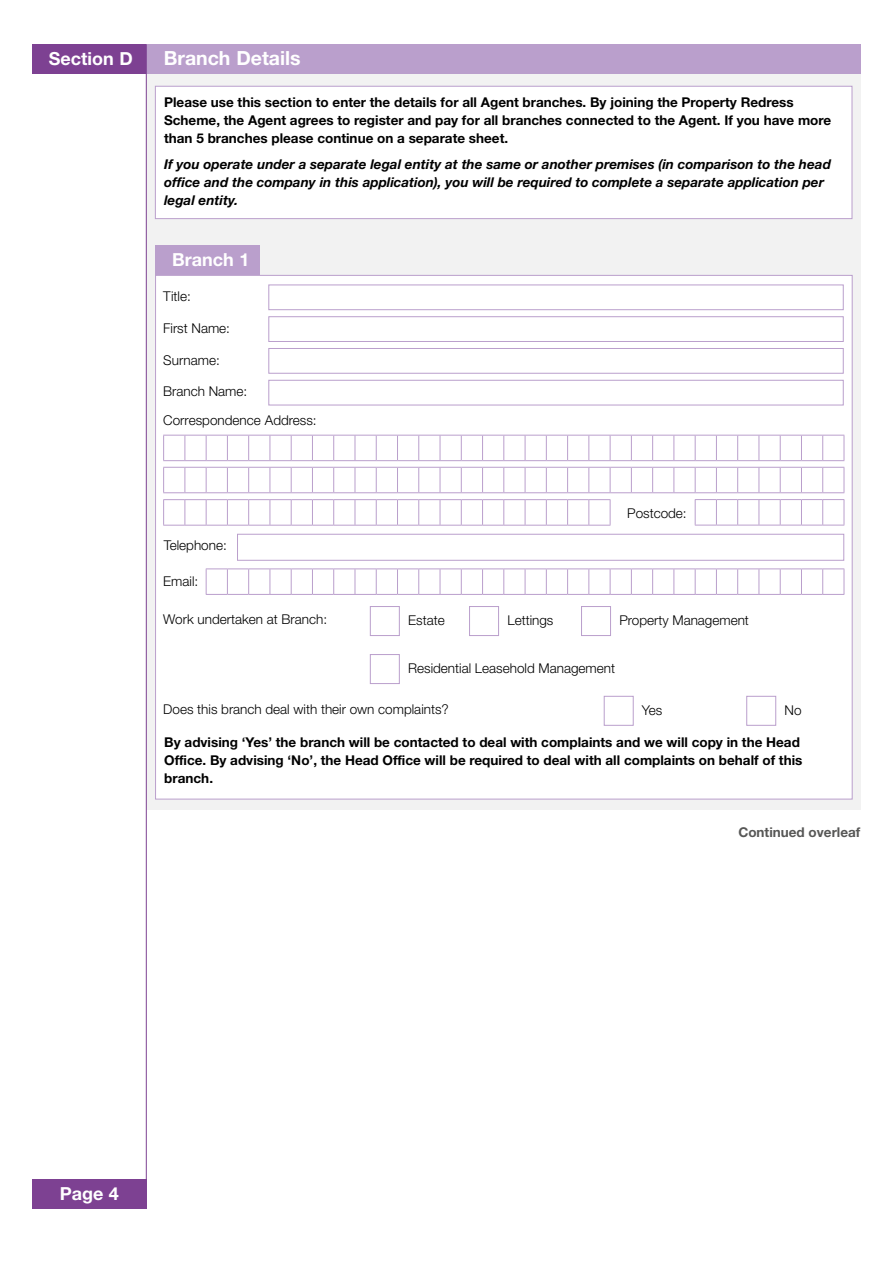
<style>
.page{position:relative;width:893px;height:1263px;background:#fff}
.page>*{position:absolute;margin:0;border:0;box-sizing:border-box;transform-origin:0 0}
.t1{font:700 19.5px "Helvetica Neue";color:#fff}
.t2{font:700 18px "Helvetica Neue";color:#fff}
.t3{font:700 13.5px/18px "Helvetica Neue";color:#000}
.t4{font:300 13.5px "Helvetica Neue";color:#000}
.t5{font:italic 700 13.5px/18px "Helvetica Neue";color:#000}
.t6{font:700 13.5px "Helvetica Neue";color:#575756}
</style>
<div class="page">
<div style="left:147px;top:74px;width:714px;height:736px;background:#f2f2f2"></div>
<div style="left:32px;top:44px;width:115px;height:30px;background:#7d4192"></div>
<div style="left:147px;top:44px;width:714px;height:30px;background:#ba9fcc"></div>
<hr style="left:146px;top:44px;width:1px;height:1145px;background:#7d4192">
<div style="left:32px;top:1179px;width:115px;height:30px;background:#7d4192"></div>
<div style="left:155px;top:275px;width:697px;height:524px;background:#fff;border:1px solid #ba9fcc"></div>
<div style="left:268px;top:380px;width:576px;height:25px;border:1px solid #ba9fcc"></div>
<svg style="left:163px;top:435px;width:682px;height:26px"></svg>
<svg style="left:163px;top:499px;width:448px;height:27px"></svg>
<svg style="left:695px;top:499px;width:150px;height:27px"></svg>
<svg style="left:206px;top:568px;width:639px;height:27px"></svg>
<div style="left:237px;top:534px;width:607px;height:27px;border:1px solid #ba9fcc"></div>
<svg style="left:163px;top:467px;width:682px;height:26px"></svg>
<div style="left:370px;top:654px;width:30px;height:30px;border:1px solid #ba9fcc"></div>
<div style="left:604px;top:696px;width:30px;height:30px;border:1px solid #ba9fcc"></div>
<div style="left:746px;top:696px;width:30px;height:30px;border:1px solid #ba9fcc"></div>
<div style="left:155px;top:245px;width:105px;height:30px;background:#ba9fcc"></div>
<div style="left:268px;top:285px;width:576px;height:25px;border:1px solid #ba9fcc"></div>
<div style="left:268px;top:316px;width:576px;height:26px;border:1px solid #ba9fcc"></div>
<div style="left:268px;top:348px;width:576px;height:26px;border:1px solid #ba9fcc"></div>
<div style="left:155px;top:86px;width:697px;height:133px;background:#fff;border:1px solid #ba9fcc"></div>
<div style="left:370px;top:606px;width:30px;height:30px;border:1px solid #ba9fcc"></div>
<div style="left:469px;top:606px;width:30px;height:30px;border:1px solid #ba9fcc"></div>
<div style="left:581px;top:606px;width:30px;height:30px;border:1px solid #ba9fcc"></div>
<p class="t2" style="left:49px;top:47px;width:85px">Section D</p>
<p class="t1" style="left:164px;top:46px;width:139px">Branch Details</p>
<p class="t3" style="left:164px;top:93px;width:669px">Please use this section to enter the details for all Agent branches. By joining the Property Redress<br>Scheme, the Agent agrees to register and pay for all branches connected to the Agent. If you have more than 5 branches please continue on a separate sheet.</p>
<p class="t5" style="left:164px;top:155px;width:668px">If you operate under a separate legal entity at the same or another premises (in comparison to the head office and the company in this application), you will be required to complete a separate application per</p>
<p class="t5" style="left:164px;top:191px;width:75px">legal entity.</p>
<p class="t2" style="left:172px;top:248px;width:79px">Branch 1</p>
<p class="t4" style="left:163px;top:288px;width:29px">Title:</p>
<p class="t4" style="left:163px;top:320px;width:68px">First Name:</p>
<p class="t4" style="left:163px;top:352px;width:58px">Surname:</p>
<p class="t4" style="left:163px;top:383px;width:86px">Branch Name:</p>
<p class="t4" style="left:163px;top:412px;width:155px">Correspondence Address:</p>
<p class="t4" style="left:164px;top:537px;width:65px">Telephone:</p>
<p class="t4" style="left:163px;top:573px;width:37px">Email:</p>
<p class="t4" style="left:163px;top:611px;width:165px">Work undertaken at Branch:</p>
<p class="t4" style="left:627px;top:505px;width:61px">Postcode:</p>
<p class="t4" style="left:408px;top:612px;width:38px">Estate</p>
<p class="t4" style="left:507px;top:612px;width:47px">Lettings</p>
<p class="t4" style="left:619px;top:612px;width:131px">Property Management</p>
<p class="t4" style="left:408px;top:660px;width:208px">Residential Leasehold Management</p>
<p class="t4" style="left:163px;top:701px;width:287px">Does this branch deal with their own complaints?</p>
<p class="t4" style="left:642px;top:702px;width:22px">Yes</p>
<p class="t4" style="left:785px;top:702px;width:19px">No</p>
<p class="t3" style="left:164px;top:733px;width:640px">By advising ‘Yes’ the branch will be contacted to deal with complaints and we will copy in the Head<br>Office. By advising ‘No’, the Head Office will be required to deal with all complaints on behalf of this branch.</p>
<p class="t2" style="left:60px;top:1182px;width:61px">Page 4</p>
<p class="t6" style="left:738px;top:824px;width:123px">Continued overleaf</p>
</div>
